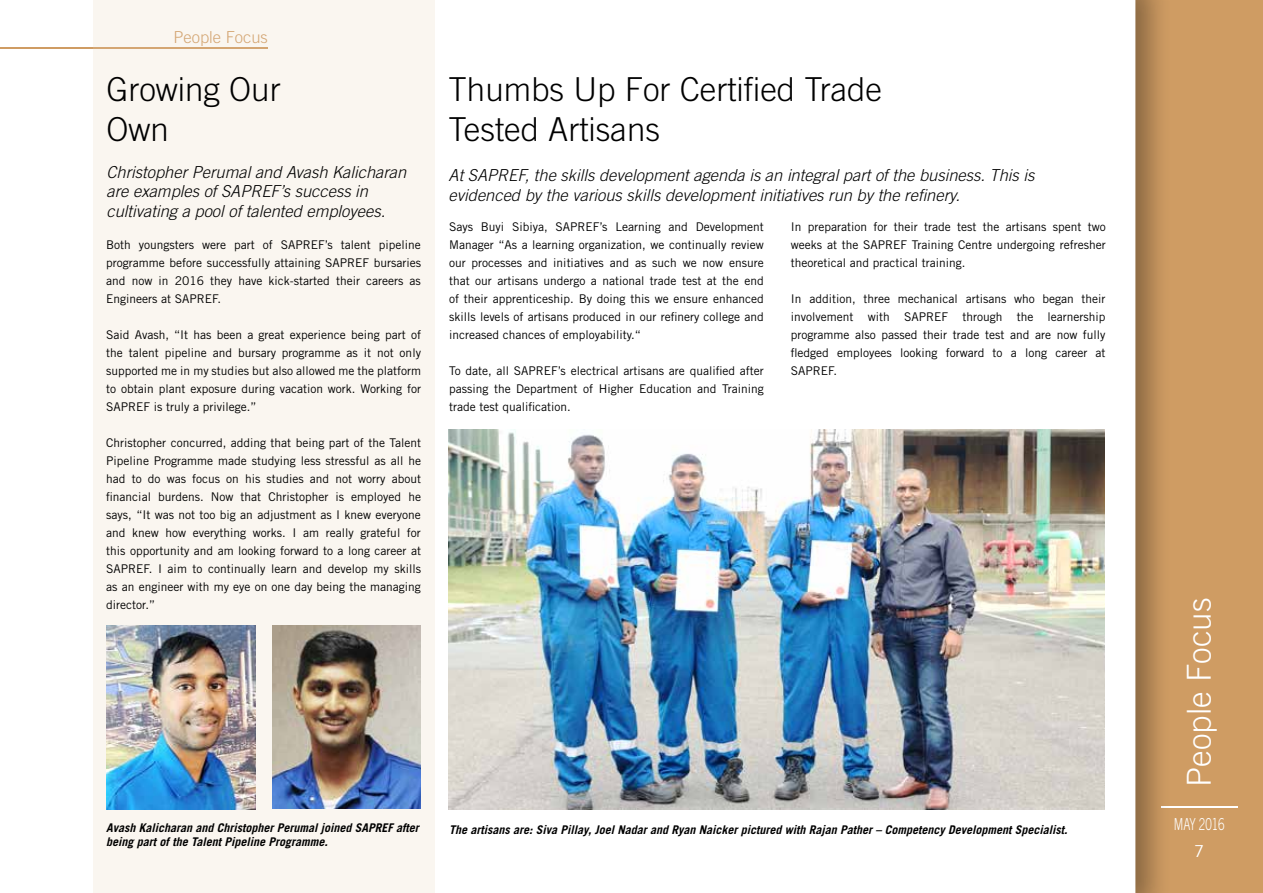
<style>
.page{position:relative;width:1263px;height:893px;background:#fff}
.page>*{position:absolute;margin:0;border:0;box-sizing:border-box;transform-origin:0 0}
.t1{font:300 33px/39.6px "Trade Gothic LT Std";color:#000}
.t2{font:300 33px "Trade Gothic LT Std";color:#fff}
.t3{font:italic 300 16.5px/19.8px "Trade Gothic LT Std";color:#000}
.t4{font:300 16.5px "Trade Gothic LT Std";color:#cf9c63}
.t5{font:300 16.5px "Trade Gothic LT Std";color:#fff;scale:.7 1}
.t6{font:16.5px "Trade Gothic LT Std";color:#fff}
.t7{font:12px/18px "Trade Gothic LT Std";color:#000;text-align:justify}
.t8{font:italic 700 12px/14.4px "Trade Gothic LT Std";color:#000}
</style>
<div class="page">
<div style="left:1135px;top:0;width:128px;height:893px;background:#cf9c63"></div>
<hr style="left:0;top:47px;width:268px;height:2px;background:#cf9c63">
<hr style="left:1161px;top:806px;width:76px;height:1px;background:#fff">
<div style="left:1093px;top:0;width:79px;height:893px;background:#000;opacity:.5"></div>
<svg style="left:1119px;top:0;width:16px;height:893px"></svg>
<div style="left:1083px;top:0;width:36px;height:893px;background:#fff"></div>
<div style="left:93px;top:0;width:341px;height:893px;background:#faf6f0"></div>
<img style="left:449px;top:430px;width:655px;height:379px">
<img style="left:272px;top:625px;width:149px;height:183px">
<img style="left:106px;top:625px;width:149px;height:184px">
<h2 class="t4" style="left:173px;top:27px;width:96px">People Focus</h2>
<h1 class="t1" style="left:106px;top:69px;width:176px">Growing Our<br>Own</h1>
<h2 class="t3" style="left:107px;top:162px;width:301px">Christopher Perumal and Avash Kalicharan are examples of SAPREF’s success in cultivating a pool of talented employees.</h2>
<p class="t7" style="left:106px;top:235px;width:316px">Both youngsters were part of SAPREF’s talent pipeline programme before successfully attaining SAPREF bursaries and now in 2016 they have kick-started their careers as Engineers at SAPREF.</p>
<p class="t7" style="left:106px;top:325px;width:316px">Said Avash, “It has been a great experience being part of the talent pipeline and bursary programme as it not only supported me in my studies but also allowed me the platform to obtain plant exposure during vacation work. Working for SAPREF is truly a privilege.”</p>
<p class="t7" style="left:106px;top:433px;width:316px">Christopher concurred, adding that being part of the Talent Pipeline Programme made studying less stressful as all he had to do was focus on his studies and not worry about financial burdens. Now that Christopher is employed he says, “It was not too big an adjustment as I knew everyone and knew how everything works. I am really grateful for this opportunity and am looking forward to a long career at SAPREF. I aim to continually learn and develop my skills as an engineer with my eye on one day being the managing director.”</p>
<h1 class="t1" style="left:449px;top:69px;width:435px">Thumbs Up For Certified Trade<br>Tested Artisans</h1>
<h2 class="t3" style="left:449px;top:166px;width:587px">At SAPREF, the skills development agenda is an integral part of the business. This is evidenced by the various skills development initiatives run by the refinery.</h2>
<p class="t7" style="left:449px;top:218px;width:316px">Says Buyi Sibiya, SAPREF’s Learning and Development Manager “As a learning organization, we continually review our processes and initiatives and as such we now ensure that our artisans undergo a national trade test at the end of their apprenticeship. By doing this we ensure enhanced skills levels of artisans produced in our refinery college and increased chances of employability.“</p>
<p class="t7" style="left:449px;top:362px;width:316px">To date, all SAPREF’s electrical artisans are qualified after passing the Department of Higher Education and Training trade test qualification.</p>
<p class="t7" style="left:791px;top:218px;width:316px">In preparation for their trade test the artisans spent two weeks at the SAPREF Training Centre undergoing refresher theoretical and practical training.</p>
<p class="t7" style="left:791px;top:290px;width:316px">In addition, three mechanical artisans who began their involvement with SAPREF through the learnership programme also passed their trade test and are now fully fledged employees looking forward to a long career at SAPREF.</p>
<p class="t8" style="left:106px;top:820px;width:314px">Avash Kalicharan and Christopher Perumal joined SAPREF after being part of the Talent Pipeline Programme.</p>
<p class="t8" style="left:449px;top:822px;width:620px">The artisans are: Siva Pillay, Joel Nadar and Ryan Naicker pictured with Rajan Pather – Competency Development Specialist.</p>
<h1 class="t2" style="left:1179px;top:787px;width:190px;rotate:-90deg">People Focus</h1>
<h2 class="t5" style="left:1174px;top:814px;width:74px">MAY 2016</h2>
<h2 class="t6" style="left:1194px;top:841px;width:12px">7</h2>
</div>
